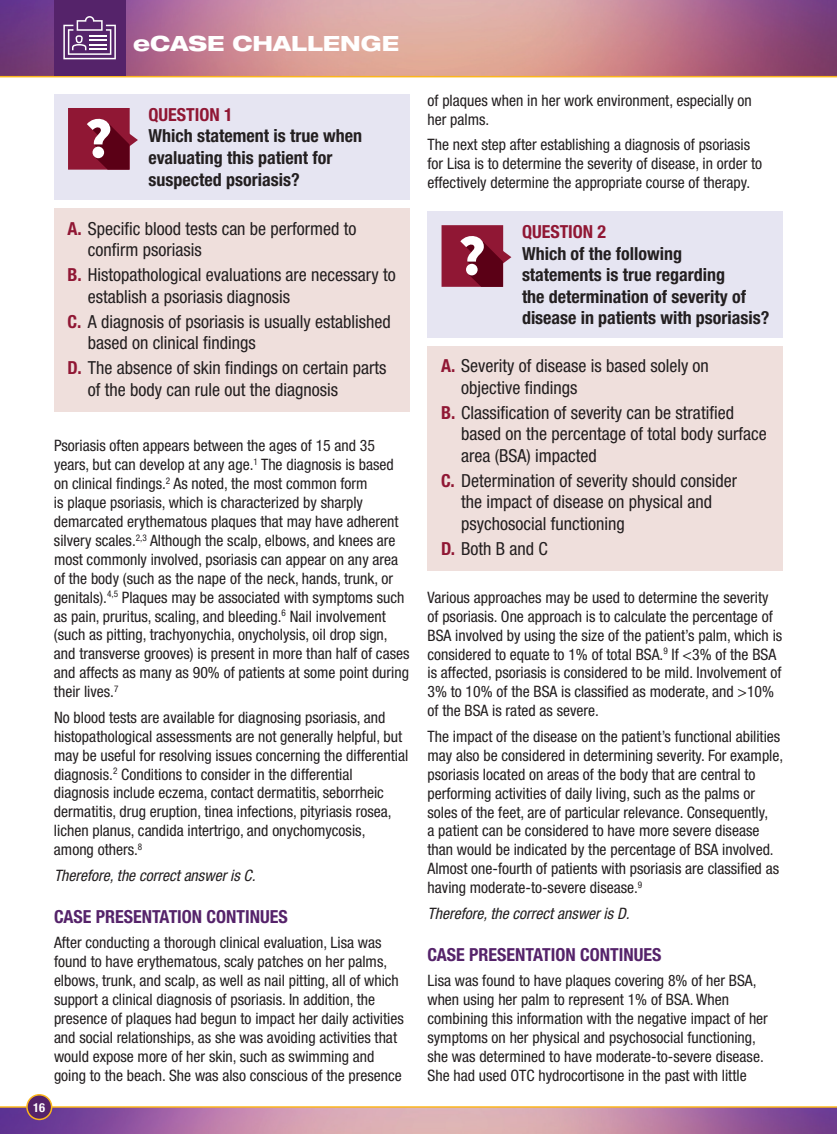
<style>
.page{position:relative;width:837px;height:1134px;background:#fff}
.page>*{position:absolute;margin:0;border:0;box-sizing:border-box;transform-origin:0 0}
.t1{font:800 expanded 21px "Helvetica Neue LT Std";color:#fff}
.t2{font:condensed 18px/21.6px "Helvetica Neue LT Std";color:#231f20}
.t3{font:700 condensed 18px/21.6px "Helvetica Neue LT Std";color:#231f20}
.t4{font:700 condensed 18px "Helvetica Neue LT Std";color:#55236a}
.t5{font:700 condensed 18px "Helvetica Neue LT Std";color:#901734}
.t6{font:condensed 15.75px/18.9px "Helvetica Neue LT Std";color:#231f20}
.t7{font:italic condensed 15.75px "Helvetica Neue LT Std";color:#231f20}
.t8{font:700 condensed 12.45px "Helvetica Neue LT Std";color:#fff}
.s1{font-weight:700;color:#901734}
</style>
<div class="page">
<svg style="left:0;top:1106px;width:837px;height:28px;background:#b782a1"></svg>
<div style="left:27px;top:1095px;width:25px;height:24px;background:#55236a;border-radius:50%"></div>
<div style="left:26px;top:1094px;width:26px;height:26px;border:2px solid #fcb61c;border-radius:50%"></div>
<svg style="left:0;top:0;width:837px;height:77px;background:#be818f"></svg>
<div style="left:54px;top:94px;width:356px;height:106px;background:#e6e5f2"></div>
<div style="left:54px;top:208px;width:356px;height:204px;background:#efdfdc"></div>
<svg style="left:68px;top:108px;width:70px;height:62px;background:#963b52"></svg>
<div style="left:93px;top:147px;width:11px;height:11px;background:#fff;border-radius:50%"></div>
<div style="left:428px;top:212px;width:355px;height:126px;background:#e6e5f2"></div>
<div style="left:428px;top:346px;width:355px;height:224px;background:#efdfdc"></div>
<svg style="left:442px;top:225px;width:69px;height:62px;background:#953a51"></svg>
<div style="left:466px;top:264px;width:12px;height:11px;background:#fff;border-radius:50%"></div>
<div style="left:54px;top:0;width:71px;height:76px;background:#55236a"></div>
<svg style="left:63px;top:16px;width:53px;height:43px"></svg>
<h1 class="t1" style="left:133px;top:30px;width:267px">eCASE CHALLENGE</h1>
<p class="t5" style="left:148px;top:104px;width:86px">QUESTION 1</p>
<p class="t3" style="left:148px;top:125px;width:215px">Which statement is true when evaluating this patient for suspected psoriasis?</p>
<p class="t2" style="left:88px;top:218px;width:270px;text-indent:-20px"><span class="s1">A.</span> Specific blood tests can be performed to confirm psoriasis</p>
<p class="t2" style="left:88px;top:264px;width:310px;text-indent:-20px"><span class="s1">B.</span> Histopathological evaluations are necessary to establish a psoriasis diagnosis</p>
<p class="t2" style="left:88px;top:310px;width:304px;text-indent:-20px"><span class="s1">C.</span> A diagnosis of psoriasis is usually established based on clinical findings</p>
<p class="t2" style="left:88px;top:357px;width:300px;text-indent:-20px"><span class="s1">D.</span> The absence of skin findings on certain parts of the body can rule out the diagnosis</p>
<p class="t8" style="left:33px;top:1100px;width:13px">16</p>
<p class="t6" style="left:54px;top:436px;width:357px">Psoriasis often appears between the ages of 15 and 35 years, but can develop at any age.<sup>1</sup> The diagnosis is based on clinical findings.<sup>2</sup> As noted, the most common form<br>is plaque psoriasis, which is characterized by sharply demarcated erythematous plaques that may have adherent silvery scales.<sup>2,3</sup> Although the scalp, elbows, and knees are most commonly involved, psoriasis can appear on any area of the body (such as the nape of the neck, hands, trunk, or genitals).<sup>4,5</sup> Plaques may be associated with symptoms such as pain, pruritus, scaling, and bleeding.<sup>6</sup> Nail involvement (such as pitting, trachyonychia, onycholysis, oil drop sign, and transverse grooves) is present in more than half of cases and affects as many as 90% of patients at some point during their lives.<sup>7</sup></p>
<p class="t6" style="left:54px;top:708px;width:356px">No blood tests are available for diagnosing psoriasis, and histopathological assessments are not generally helpful, but may be useful for resolving issues concerning the differential diagnosis.<sup>2</sup> Conditions to consider in the differential diagnosis include eczema, contact dermatitis, seborrheic dermatitis, drug eruption, tinea infections, pityriasis rosea, lichen planus, candida intertrigo, and onychomycosis, among others.<sup>8</sup></p>
<p class="t7" style="left:54px;top:866px;width:203px">Therefore, the correct answer is C.</p>
<p class="t4" style="left:54px;top:905px;width:235px">CASE PRESENTATION CONTINUES</p>
<p class="t6" style="left:54px;top:933px;width:351px">After conducting a thorough clinical evaluation, Lisa was found to have erythematous, scaly patches on her palms, elbows, trunk, and scalp, as well as nail pitting, all of which support a clinical diagnosis of psoriasis. In addition, the presence of plaques had begun to impact her daily activities and social relationships, as she was avoiding activities that would expose more of her skin, such as swimming and going to the beach. She was also conscious of the presence</p>
<p class="t6" style="left:428px;top:91px;width:326px">of plaques when in her work environment, especially on her palms.</p>
<p class="t6" style="left:428px;top:135px;width:336px">The next step after establishing a diagnosis of psoriasis for Lisa is to determine the severity of disease, in order to effectively determine the appropriate course of therapy.</p>
<p class="t5" style="left:522px;top:221px;width:86px">QUESTION 2</p>
<p class="t3" style="left:522px;top:242px;width:249px">Which of the following<br>statements is true regarding<br>the determination of severity of disease in patients with psoriasis?</p>
<p class="t2" style="left:461px;top:355px;width:249px;text-indent:-20px"><span class="s1">A.</span> Severity of disease is based solely on objective findings</p>
<p class="t2" style="left:461px;top:401px;width:307px;text-indent:-20px"><span class="s1">B.</span> Classification of severity can be stratified based on the percentage of total body surface area (BSA) impacted</p>
<p class="t2" style="left:461px;top:469px;width:277px;text-indent:-20px"><span class="s1">C.</span> Determination of severity should consider the impact of disease on physical and psychosocial functioning</p>
<p class="t2" style="left:441px;top:537px;width:108px"><span class="s1">D.</span> Both B and C</p>
<p class="t6" style="left:428px;top:588px;width:356px">Various approaches may be used to determine the severity of psoriasis. One approach is to calculate the percentage of BSA involved by using the size of the patient’s palm, which is considered to equate to 1% of total BSA.<sup>9</sup> If &lt;3% of the BSA is affected, psoriasis is considered to be mild. Involvement of 3% to 10% of the BSA is classified as moderate, and &gt;10% of the BSA is rated as severe.</p>
<p class="t6" style="left:428px;top:727px;width:357px">The impact of the disease on the patient’s functional abilities may also be considered in determining severity. For example, psoriasis located on areas of the body that are central to performing activities of daily living, such as the palms or soles of the feet, are of particular relevance. Consequently,<br>a patient can be considered to have more severe disease than would be indicated by the percentage of BSA involved.<br>Almost one-fourth of patients with psoriasis are classified as having moderate-to-severe disease.<sup>9</sup></p>
<p class="t7" style="left:428px;top:904px;width:204px">Therefore, the correct answer is D.</p>
<p class="t4" style="left:428px;top:943px;width:235px">CASE PRESENTATION CONTINUES</p>
<p class="t6" style="left:428px;top:971px;width:342px">Lisa was found to have plaques covering 8% of her BSA, when using her palm to represent 1% of BSA. When combining this information with the negative impact of her symptoms on her physical and psychosocial functioning, she was determined to have moderate-to-severe disease.<br>She had used OTC hydrocortisone in the past with little</p>
</div>
